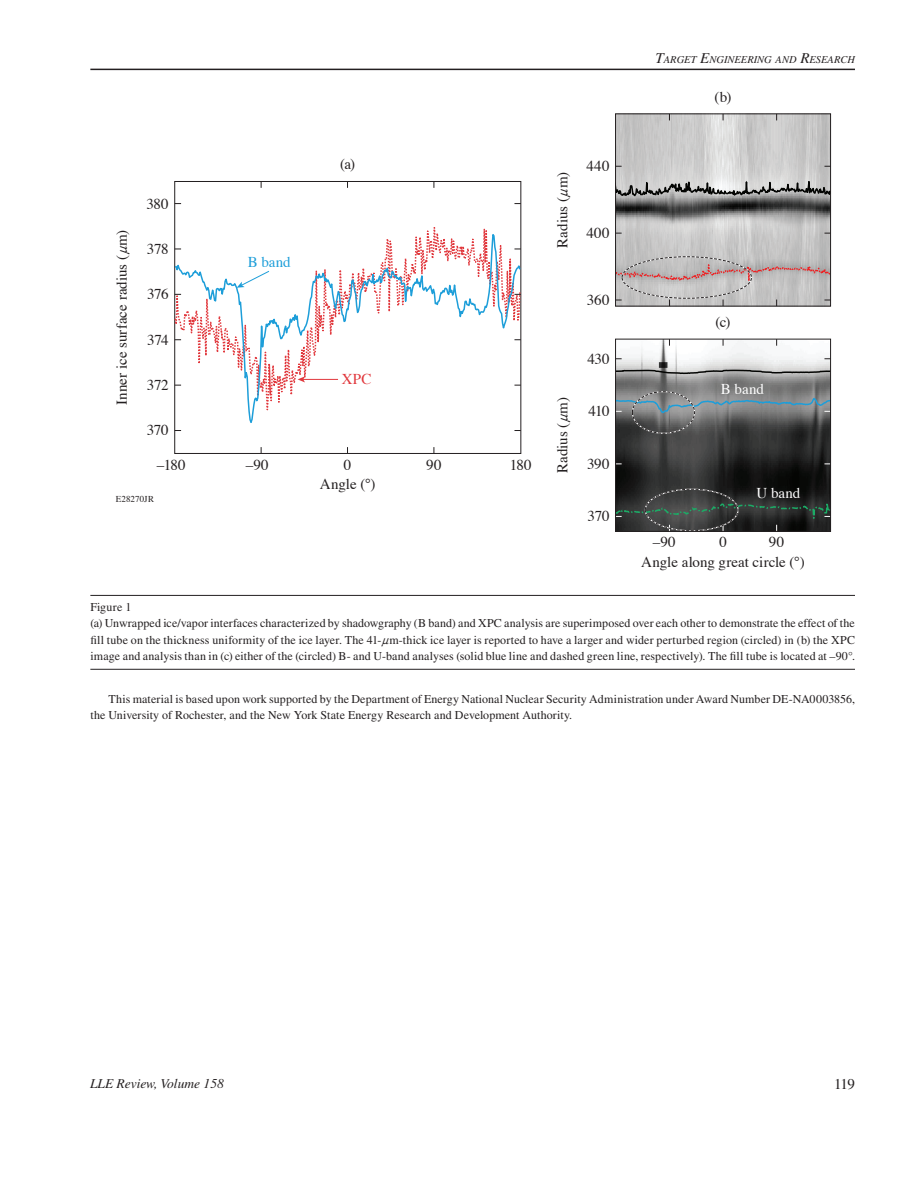
<style>
.page{position:relative;width:918px;height:1188px;background:#fff}
.page>*{position:absolute;margin:0;border:0;box-sizing:border-box;transform-origin:0 0}
.t1{font:15px/19.5px "Times";color:#231f20;text-align:center}
.t2{font:15px "Times";letter-spacing:-.005em;color:#fff}
.t3{font:15px "Times";color:#1d9ed9}
.t4{font:15px "Times LT Std";color:#231f20}
.t5{font:15px "Times";color:#e1383d}
.t6{font:italic 13.5px "Times LT Std";color:#231f20}
.Figure_Caption{font:12px/16.5px "Times LT Std";letter-spacing:.01em;color:#231f20;text-align:justify}
.Acknowledge_Text{font:12px/16.5px "Times LT Std";letter-spacing:.005em;color:#231f20}
.Figure_Number{font:12px "Times LT Std";letter-spacing:.01em;color:#231f20}
.t7{font:italic 10.5px "Times LT Std";color:#231f20}
.t8{font:9px "Times";letter-spacing:.01em;color:#231f20}
.s1{font-size:15px}
.s2{font-family:"MM Greek";font-style:italic;font-size:12px}
.s3{font-family:"MM Greek";font-style:italic;font-size:10.5px}
</style>
<div class="page">
<hr style="left:90px;top:69px;width:765px;height:1px;background:#231f20">
<hr style="left:90px;top:595px;width:765px;height:1px;background:#231f20">
<hr style="left:90px;top:669px;width:765px;height:1px;background:#231f20">
<svg style="left:174px;top:181px;width:347px;height:267px"></svg>
<svg style="left:174px;top:231px;width:348px;height:196px"></svg>
<hr style="left:303px;top:379px;width:35px;height:1px;background:#e1383d">
<svg style="left:298px;top:376px;width:7px;height:6px"></svg>
<svg style="left:237px;top:270px;width:33px;height:18px"></svg>
<img style="left:617px;top:341px;width:212px;height:147px">
<svg style="left:617px;top:369px;width:212px;height:6px"></svg>
<svg style="left:617px;top:397px;width:212px;height:17px;background:#828f96"></svg>
<svg style="left:617px;top:488px;width:212px;height:42px;background:#303533"></svg>
<div style="left:632px;top:391px;width:63px;height:43px;border:1px dashed #231f20;border-radius:50%"></div>
<div style="left:645px;top:489px;width:93px;height:42px;border:1px dashed #231f20;border-radius:50%"></div>
<div style="left:615px;top:339px;width:216px;height:193px;border:1px solid #231f20"></div>
<img style="left:617px;top:115px;width:212px;height:130px">
<div style="left:615px;top:113px;width:216px;height:193px;border:1px solid #231f20"></div>
<svg style="left:616px;top:245px;width:215px;height:61px;background:#beb8b8"></svg>
<svg style="left:616px;top:156px;width:215px;height:52px;background:#a7a6a6"></svg>
<p class="t7" style="left:656px;top:54px;width:201px"><span class="s1">T</span>ARGET <span class="s1">E</span>NGINEERING AND <span class="s1">R</span>ESEARCH</p>
<p class="t1" style="left:111px;top:405px;width:177px;rotate:-90deg">Inner ice surface radius (<span class="s2">n</span>m)</p>
<p class="t1" style="left:146px;top:192px;width:24px">380</p>
<p class="t1" style="left:147px;top:238px;width:23px">378</p>
<p class="t1" style="left:147px;top:283px;width:23px">376</p>
<p class="t1" style="left:147px;top:329px;width:23px">374</p>
<p class="t1" style="left:147px;top:374px;width:23px">372</p>
<p class="t3" style="left:248px;top:247px;width:45px">B band</p>
<p class="t1" style="left:340px;top:153px;width:17px">(a)</p>
<p class="t5" style="left:342px;top:365px;width:31px">XPC</p>
<p class="t1" style="left:147px;top:419px;width:23px">370</p>
<p class="t1" style="left:157px;top:453px;width:30px">–180</p>
<p class="t1" style="left:246px;top:453px;width:24px">–90</p>
<p class="t1" style="left:344px;top:453px;width:9px">0</p>
<p class="t1" style="left:426px;top:453px;width:17px">90</p>
<p class="t1" style="left:510px;top:453px;width:23px">180</p>
<p class="t1" style="left:320px;top:473px;width:57px">Angle (°)</p>
<p class="t8" style="left:116px;top:490px;width:40px">E28270JR</p>
<p class="t1" style="left:551px;top:248px;width:77px;rotate:-90deg">Radius (<span class="s2">n</span>m)</p>
<p class="t1" style="left:586px;top:155px;width:25px">440</p>
<p class="t1" style="left:586px;top:222px;width:25px">400</p>
<p class="t1" style="left:587px;top:289px;width:24px">360</p>
<p class="t1" style="left:551px;top:473px;width:77px;rotate:-90deg">Radius (<span class="s2">n</span>m)</p>
<p class="t1" style="left:587px;top:348px;width:24px">430</p>
<p class="t1" style="left:589px;top:400px;width:22px">410</p>
<p class="t1" style="left:587px;top:453px;width:24px">390</p>
<p class="t1" style="left:588px;top:505px;width:23px">370</p>
<p class="t1" style="left:715px;top:86px;width:18px">(b)</p>
<p class="t1" style="left:716px;top:311px;width:16px">(c)</p>
<p class="t2" style="left:721px;top:375px;width:45px">B band</p>
<p class="t2" style="left:756px;top:479px;width:45px">U band</p>
<p class="t1" style="left:769px;top:531px;width:17px">90</p>
<p class="t1" style="left:653px;top:531px;width:24px">–90</p>
<p class="t1" style="left:641px;top:531px;width:165px">0<br>Angle along great circle (°)</p>
<p class="Figure_Number" style="left:90px;top:600px;width:43px">Figure 1</p>
<p class="Figure_Caption" style="left:90px;top:615px;width:766px">(a) Unwrapped ice/vapor interfaces characterized by shadowgraphy (B band) and XPC analysis are superimposed over each other to demonstrate the effect of the fill tube on the thickness uniformity of the ice layer. The 41-<span class="s3">n</span>m-thick ice layer is reported to have a larger and wider perturbed region (circled) in (b) the XPC image and analysis than in (c) either of the (circled) B- and U-band analyses (solid blue line and dashed green line, respectively). The fill tube is located at –90°.</p>
<p class="Acknowledge_Text" style="left:90px;top:691px;width:766px;text-indent:18px">This material is based upon work supported by the Department of Energy National Nuclear Security Administration under Award Number DE-NA0003856, the University of Rochester, and the New York State Energy Research and Development Authority.</p>
<p class="t6" style="left:90px;top:1076px;width:135px">LLE Review, Volume 158</p>
<p class="t4" style="left:834px;top:1076px;width:22px">119</p>
</div>
